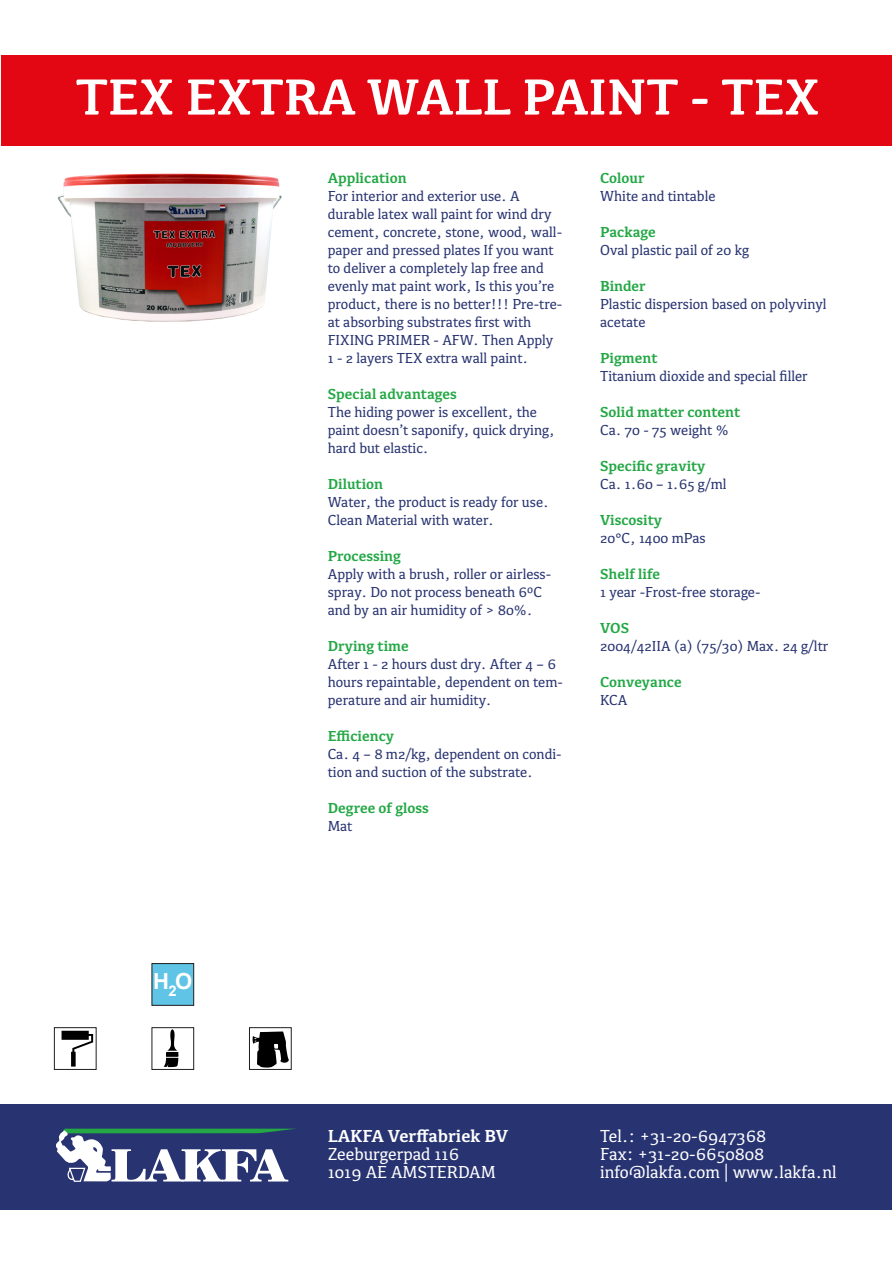
<style>
.page{position:relative;width:893px;height:1263px;background:#fff}
.page>*{position:absolute;margin:0;border:0;box-sizing:border-box;transform-origin:0 0}
.t1{font:700 52.5px "Kefa II Pro";color:#fff}
.t2{font:700 22.05px "Arial";color:#fff}
.t3{font:18px/18px "Kefa II Pro";color:#fff}
.t4{font:700 18px "Kefa II Pro";color:#fff}
.t5{font:15px/18px "Kefa II Pro";color:#283371}
.t6{font:700 15px "Kefa II Pro";color:#23a845}
</style>
<div class="page">
<div style="left:1px;top:1104px;width:891px;height:105px;background:#283371"></div>
<svg style="left:56px;top:1129px;width:237px;height:53px"></svg>
<svg style="left:164px;top:1029px;width:14px;height:38px"></svg>
<div style="left:152px;top:1027px;width:42px;height:43px;border:1px solid #1e1e1c"></div>
<svg style="left:62px;top:1031px;width:31px;height:35px"></svg>
<div style="left:54px;top:1027px;width:43px;height:43px;border:1px solid #1e1e1c"></div>
<div style="left:152px;top:963px;width:42px;height:43px;background:#5fc4e5;border:1px solid #1e1e1c"></div>
<div style="left:1px;top:55px;width:891px;height:90px;background:#e30613"></div>
<div style="left:249px;top:1027px;width:43px;height:43px;border:1px solid #1e1e1c"></div>
<svg style="left:252px;top:1031px;width:37px;height:37px"></svg>
<img style="left:57px;top:173px;width:225px;height:149px">
<h1 class="t1" style="left:76px;top:66px;width:745px">TEX EXTRA WALL PAINT - TEX</h1>
<h2 class="t2" style="left:153px;top:966px;width:41px">H O<sub>2</sub></h2>
<p class="t6" style="left:328px;top:169px;width:80px">Application</p>
<p class="t5" style="left:328px;top:187px;width:236px">For interior and exterior use. A durable latex wall paint for wind dry cement, concrete, stone, wood, wall&shy;paper and pressed plates If you want to deliver a completely lap free and evenly mat paint work, Is this you’re product, there is no better!!! Pre-tre&shy;at absorbing substrates first with FIXING PRIMER - AFW. Then Apply 1 - 2 layers TEX extra wall paint.</p>
<p class="t6" style="left:328px;top:385px;width:131px">Special advantages</p>
<p class="t5" style="left:328px;top:403px;width:229px">The hiding power is excellent, the paint doesn’t saponify, quick drying, hard but elastic.</p>
<p class="t6" style="left:328px;top:475px;width:57px">Dilution</p>
<p class="t5" style="left:328px;top:493px;width:222px">Water, the product is ready for use.<br>Clean Material with water.</p>
<p class="t6" style="left:328px;top:547px;width:75px">Processing</p>
<p class="t5" style="left:328px;top:565px;width:225px">Apply with a brush, roller or airless&shy;spray. Do not process beneath 6ºC and by an air humidity of &gt; 80%.</p>
<p class="t6" style="left:328px;top:637px;width:82px">Drying time</p>
<p class="t5" style="left:328px;top:655px;width:237px">After 1 - 2 hours dust dry. After 4 – 6 hours repaintable, dependent on tem&shy;perature and air humidity.</p>
<p class="t6" style="left:328px;top:727px;width:68px">Efficiency</p>
<p class="t5" style="left:328px;top:745px;width:235px">Ca. 4 – 8 m2/kg, dependent on condi&shy;tion and suction of the substrate.</p>
<p class="t6" style="left:328px;top:799px;width:103px">Degree of gloss</p>
<p class="t5" style="left:328px;top:817px;width:26px">Mat</p>
<p class="t6" style="left:600px;top:169px;width:46px">Colour</p>
<p class="t5" style="left:600px;top:187px;width:117px">White and tintable</p>
<p class="t6" style="left:600px;top:223px;width:57px">Package</p>
<p class="t5" style="left:600px;top:241px;width:151px">Oval plastic pail of 20 kg</p>
<p class="t6" style="left:600px;top:277px;width:47px">Binder</p>
<p class="t5" style="left:600px;top:295px;width:228px">Plastic dispersion based on polyvinyl acetate</p>
<p class="t6" style="left:600px;top:349px;width:59px">Pigment</p>
<p class="t5" style="left:600px;top:367px;width:209px">Titanium dioxide and special filler</p>
<p class="t6" style="left:600px;top:403px;width:142px">Solid matter content</p>
<p class="t5" style="left:600px;top:421px;width:130px">Ca. 70 - 75 weight %</p>
<p class="t6" style="left:600px;top:457px;width:107px">Specific gravity</p>
<p class="t5" style="left:600px;top:475px;width:128px">Ca. 1.60 – 1.65 g/ml</p>
<p class="t6" style="left:600px;top:511px;width:64px">Viscosity</p>
<p class="t5" style="left:600px;top:529px;width:107px">20°C, 1400 mPas</p>
<p class="t6" style="left:600px;top:565px;width:61px">Shelf life</p>
<p class="t5" style="left:600px;top:583px;width:162px">1 year -Frost-free storage-</p>
<p class="t6" style="left:600px;top:619px;width:30px">VOS</p>
<p class="t5" style="left:600px;top:637px;width:230px">2004/42IIA (a) (75/30) Max. 24 g/ltr</p>
<p class="t6" style="left:600px;top:673px;width:83px">Conveyance</p>
<p class="t5" style="left:600px;top:691px;width:29px">KCA</p>
<p class="t4" style="left:328px;top:1126px;width:182px">LAKFA Verffabriek BV</p>
<p class="t3" style="left:328px;top:1145px;width:170px">Zeeburgerpad 116<br>1019 AE AMSTERDAM</p>
<p class="t3" style="left:600px;top:1127px;width:238px">Tel.: +31-20-6947368<br>Fax: +31-20-6650808 info@lakfa.com | www.lakfa.nl</p>
</div>
